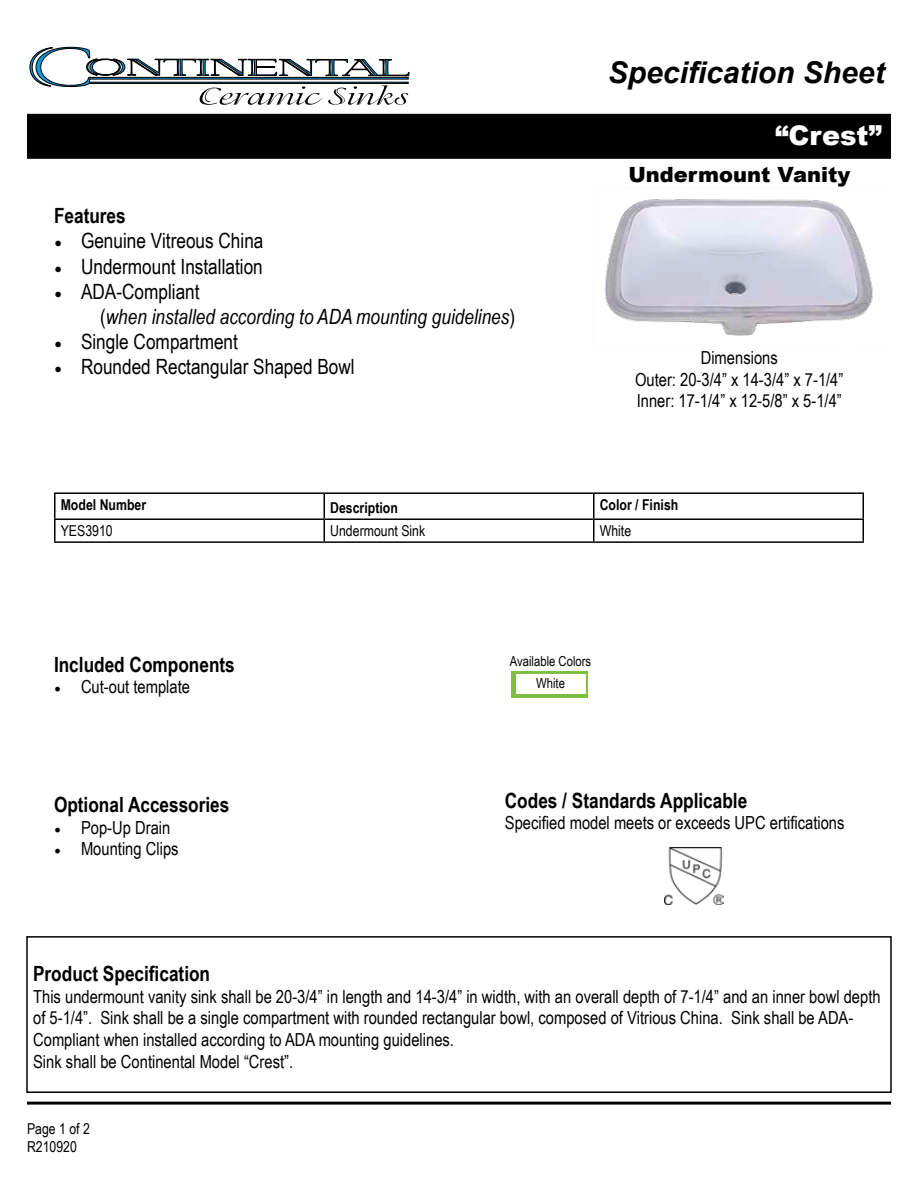
<style>
.page{position:relative;width:918px;height:1188px;background:#fff}
.page>*{position:absolute;margin:0;border:0;box-sizing:border-box;transform-origin:0 0}
.t1{font:italic 700 30px "Arial";color:#000}
.t2{font:900 27px "Arial";color:#fff}
.t3{font:21px "Arial Narrow";color:#000}
.t4{font:700 21px "Arial Narrow";color:#000}
.t5{font:italic 21px/25.2px "Arial Narrow";color:#000}
.t6{font:900 21px "Arial";color:#000}
.t7{font:18px/21.6px "Arial Narrow";color:#000;text-align:center}
.t8{font:15px/18px "Arial Narrow";color:#000}
.t9{font:700 15px "Arial Narrow";color:#000}
.t10{font:13.8px "Arial Narrow";color:#030304}
.s1{font-family:"Minion Pro"}
.s2{font-family:"Minion Pro";font-style:normal}
.s3{font-style:normal}
</style>
<div class="page">
<div style="left:27px;top:114px;width:864px;height:45px;background:#000"></div>
<div style="left:26px;top:936px;width:866px;height:157px;border:2px solid #000"></div>
<hr style="left:27px;top:1102px;width:864px;height:3px;background:#000">
<hr style="left:54px;top:492px;width:270px;height:2px;background:#000">
<hr style="left:54px;top:494px;width:2px;height:24px;background:#000">
<hr style="left:324px;top:492px;width:270px;height:2px;background:#000">
<hr style="left:594px;top:492px;width:270px;height:2px;background:#000">
<hr style="left:862px;top:494px;width:2px;height:24px;background:#000">
<hr style="left:54px;top:518px;width:270px;height:2px;background:#000">
<hr style="left:54px;top:520px;width:2px;height:21px;background:#000">
<hr style="left:324px;top:518px;width:270px;height:2px;background:#000">
<svg style="left:324px;top:494px;width:1px;height:47px"></svg>
<hr style="left:594px;top:518px;width:270px;height:2px;background:#000">
<svg style="left:593px;top:494px;width:1px;height:47px"></svg>
<hr style="left:862px;top:520px;width:2px;height:21px;background:#000">
<hr style="left:54px;top:541px;width:270px;height:2px;background:#000">
<hr style="left:324px;top:541px;width:270px;height:2px;background:#000">
<hr style="left:594px;top:541px;width:270px;height:2px;background:#000">
<svg style="left:29px;top:47px;width:381px;height:58px"></svg>
<img style="left:604px;top:199px;width:269px;height:137px">
<div style="left:512px;top:671px;width:76px;height:26px;background:#80be44"></div>
<div style="left:516px;top:674px;width:70px;height:20px;background:#fff"></div>
<img style="left:664px;top:847px;width:60px;height:58px">
<h1 class="t1" style="left:608px;top:53px;width:278px">Specification Sheet</h1>
<p class="t4" style="left:54px;top:200px;width:73px">Features</p>
<p class="t3" style="left:54px;top:226px;width:211px"><span class="s1">•</span> Genuine Vitreous China</p>
<p class="t3" style="left:54px;top:251px;width:210px"><span class="s1">•</span> Undermount Installation</p>
<p class="t5" style="left:100px;top:278px;width:417px;text-indent:-46px"><span class="s2">•</span> <span class="s3">ADA-Compliant<br>(</span>when installed according to ADA mounting guidelines<span class="s3">)</span></p>
<p class="t3" style="left:54px;top:326px;width:185px"><span class="s1">•</span> Single Compartment</p>
<p class="t3" style="left:54px;top:352px;width:302px"><span class="s1">•</span> Rounded Rectangular Shaped Bowl</p>
<h2 class="t2" style="left:775px;top:116px;width:108px">“Crest”</h2>
<p class="t6" style="left:628px;top:159px;width:223px">Undermount Vanity</p>
<p class="t7" style="left:635px;top:346px;width:210px">Dimensions<br>Outer: 20-3/4” x 14-3/4” x 7-1/4”<br>Inner: 17-1/4” x 12-5/8” x 5-1/4”</p>
<p class="t9" style="left:61px;top:493px;width:87px">Model Number</p>
<p class="t9" style="left:330px;top:497px;width:69px">Description</p>
<p class="t9" style="left:600px;top:493px;width:80px">Color / Finish</p>
<p class="t8" style="left:61px;top:521px;width:53px">YES3910</p>
<p class="t8" style="left:330px;top:521px;width:97px">Undermount Sink</p>
<p class="t8" style="left:600px;top:521px;width:33px">White</p>
<p class="t4" style="left:54px;top:648px;width:182px">Included Components</p>
<p class="t7" style="left:54px;top:676px;width:138px"><span class="s1">•</span> Cut-out template</p>
<p class="t4" style="left:54px;top:789px;width:177px">Optional Accessories</p>
<p class="t7" style="left:54px;top:816px;width:118px"><span class="s1">•</span> Pop-Up Drain</p>
<p class="t7" style="left:54px;top:838px;width:126px"><span class="s1">•</span> Mounting Clips</p>
<p class="t10" style="left:510px;top:651px;width:83px">Available Colors</p>
<p class="t10" style="left:536px;top:673px;width:30px">White</p>
<p class="t4" style="left:505px;top:784px;width:244px">Codes / Standards Applicable</p>
<p class="t7" style="left:505px;top:812px;width:341px">Specified model meets or exceeds UPC ertifications</p>
<p class="t4" style="left:33px;top:958px;width:179px">Product Specification</p>
<p class="t7" style="left:33px;top:985px;width:849px;text-align:left">This undermount vanity sink shall be 20-3/4” in length and 14-3/4” in width, with an overall depth of 7-1/4” and an inner bowl depth of 5-1/4”. Sink shall be a single compartment with rounded rectangular bowl, composed of Vitrious China. Sink shall be ADA-Compliant when installed according to ADA mounting guidelines.<br>Sink shall be Continental Model “Crest”.</p>
<p class="t8" style="left:27px;top:1119px;width:64px">Page 1 of 2<br>R210920</p>
</div>
